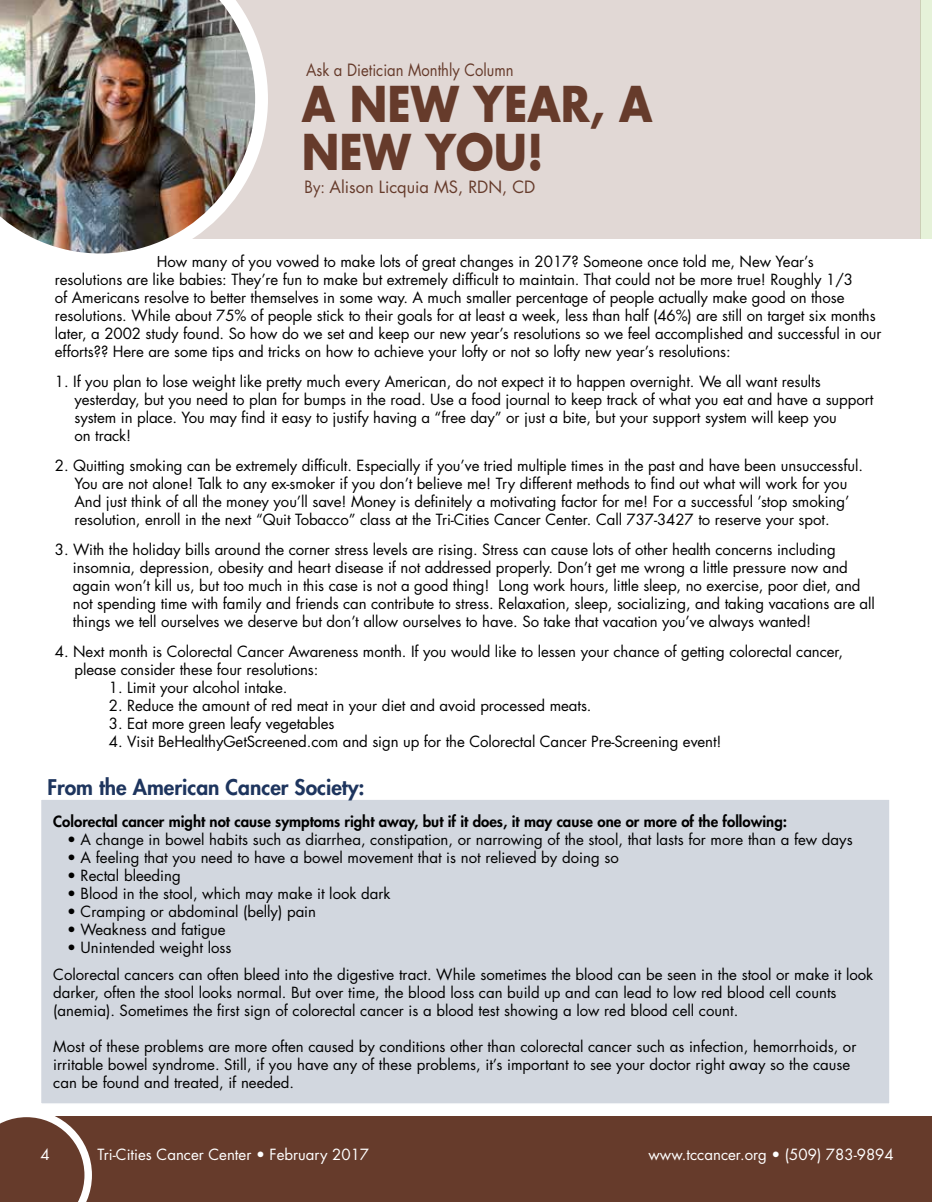
<style>
.page{position:relative;width:932px;height:1202px;background:#fff}
.page>*{position:absolute;margin:0;border:0;box-sizing:border-box;transform-origin:0 0}
.t1{font:700 48px/48px "Futura Std";color:#663b2b;scale:.89 1}
.t2{font:800 21px "Futura Std";color:#1e355e}
.t3{font:16.5px "Futura Std";color:#663b2b;scale:.9 1}
.t4{font:15px/18px "Futura Std";letter-spacing:-.005em;color:#000}
.t5{font:800 15px "Futura Std";color:#000}
.t6{font:15px "Futura Std";color:#fff}
</style>
<div class="page">
<div style="left:920px;top:0;width:12px;height:238px;background:#e6f2d9"></div>
<div style="left:919px;top:1116px;width:13px;height:86px;background:#663b2b"></div>
<div style="left:13px;top:1116px;width:905px;height:86px;background:#663b2b"></div>
<svg style="left:0;top:1116px;width:92px;height:86px"></svg>
<div style="left:99px;top:0;width:821px;height:238px;background:#e1d8d5"></div>
<img style="left:0;top:0;width:268px;height:254px">
<div style="left:40px;top:798px;width:850px;height:306px;background:#d2d7df;border:2px solid #fff"></div>
<p class="t3" style="left:306px;top:59px;width:232px">Ask a Dietician Monthly Column</p>
<h1 class="t1" style="left:302px;top:80px;width:395px">A NEW YEAR, A<br>NEW YOU!</h1>
<p class="t3" style="left:304px;top:176px;width:258px">By: Alison Licquia MS, RDN, CD</p>
<p class="t4" style="left:55px;top:253px;width:828px;text-indent:102px">How many of you vowed to make lots of great changes in 2017? Someone once told me, New Year’s resolutions are like babies: They’re fun to make but extremely difficult to maintain. That could not be more true! Roughly 1/3<br>of Americans resolve to better themselves in some way. A much smaller percentage of people actually make good on those resolutions. While about 75% of people stick to their goals for at least a week, less than half (46%) are still on target six months later, a 2002 study found. So how do we set and keep our new year’s resolutions so we feel accomplished and successful in our efforts?? Here are some tips and tricks on how to achieve your lofty or not so lofty new year’s resolutions:</p>
<p class="t4" style="left:74px;top:373px;width:800px;text-indent:-20px">1. If you plan to lose weight like pretty much every American, do not expect it to happen overnight. We all want results yesterday, but you need to plan for bumps in the road. Use a food journal to keep track of what you eat and have a support system in place. You may find it easy to justify having a “free day” or just a bite, but your support system will keep you<br>on track!</p>
<p class="t4" style="left:74px;top:457px;width:790px;text-indent:-20px">2. Quitting smoking can be extremely difficult. Especially if you’ve tried multiple times in the past and have been unsuccessful.<br>You are not alone! Talk to any ex-smoker if you don’t believe me! Try different methods to find out what will work for you And just think of all the money you’ll save! Money is definitely a motivating factor for me! For a successful ’stop smoking’ resolution, enroll in the next “Quit Tobacco” class at the Tri-Cities Cancer Center. Call 737-3427 to reserve your spot.</p>
<p class="t4" style="left:73px;top:541px;width:803px;text-indent:-18px">3. With the holiday bills around the corner stress levels are rising. Stress can cause lots of other health concerns including insomnia, depression, obesity and heart disease if not addressed properly. Don’t get me wrong a little pressure now and again won’t kill us, but too much in this case is not a good thing! Long work hours, little sleep, no exercise, poor diet, and not spending time with family and friends can contribute to stress. Relaxation, sleep, socializing, and taking vacations are all things we tell ourselves we deserve but don’t allow ourselves to have. So take that vacation you’ve always wanted!</p>
<p class="t4" style="left:74px;top:643px;width:770px;text-indent:-20px">4. Next month is Colorectal Cancer Awareness month. If you would like to lessen your chance of getting colorectal cancer, please consider these four resolutions:</p>
<p class="t4" style="left:109px;top:679px;width:180px">1. Limit your alcohol intake.</p>
<p class="t4" style="left:109px;top:697px;width:484px">2. Reduce the amount of red meat in your diet and avoid processed meats.</p>
<p class="t4" style="left:109px;top:715px;width:227px">3. Eat more green leafy vegetables</p>
<p class="t4" style="left:109px;top:733px;width:614px">4. Visit BeHealthyGetScreened.com and sign up for the Colorectal Cancer Pre-Screening event!</p>
<h2 class="t2" style="left:47px;top:773px;width:319px">From the American Cancer Society:</h2>
<p class="t5" style="left:53px;top:811px;width:735px">Colorectal cancer might not cause symptoms right away, but if it does, it may cause one or more of the following:</p>
<p class="t4" style="left:67px;top:830px;width:787px">• A change in bowel habits such as diarrhea, constipation, or narrowing of the stool, that lasts for more than a few days</p>
<p class="t4" style="left:67px;top:848px;width:553px">• A feeling that you need to have a bowel movement that is not relieved by doing so</p>
<p class="t4" style="left:67px;top:866px;width:115px">• Rectal bleeding</p>
<p class="t4" style="left:67px;top:884px;width:325px">• Blood in the stool, which may make it look dark</p>
<p class="t4" style="left:67px;top:902px;width:250px">• Cramping or abdominal (belly) pain</p>
<p class="t4" style="left:67px;top:920px;width:160px">• Weakness and fatigue</p>
<p class="t4" style="left:53px;top:933px;width:821px;line-height:27px;text-indent:14px">• Unintended weight loss<br>Colorectal cancers can often bleed into the digestive tract. While sometimes the blood can be seen in the stool or make it look</p>
<p class="t4" style="left:53px;top:983px;width:784px">darker, often the stool looks normal. But over time, the blood loss can build up and can lead to low red blood cell counts (anemia). Sometimes the first sign of colorectal cancer is a blood test showing a low red blood cell count.</p>
<p class="t4" style="left:53px;top:1037px;width:804px">Most of these problems are more often caused by conditions other than colorectal cancer such as infection, hemorrhoids, or irritable bowel syndrome. Still, if you have any of these problems, it’s important to see your doctor right away so the cause can be found and treated, if needed.</p>
<p class="t6" style="left:40px;top:1145px;width:11px">4</p>
<p class="t6" style="left:97px;top:1145px;width:273px">Tri-Cities Cancer Center • February 2017</p>
<p class="t6" style="left:648px;top:1145px;width:247px">www.tccancer.org • (509) 783-9894</p>
</div>
